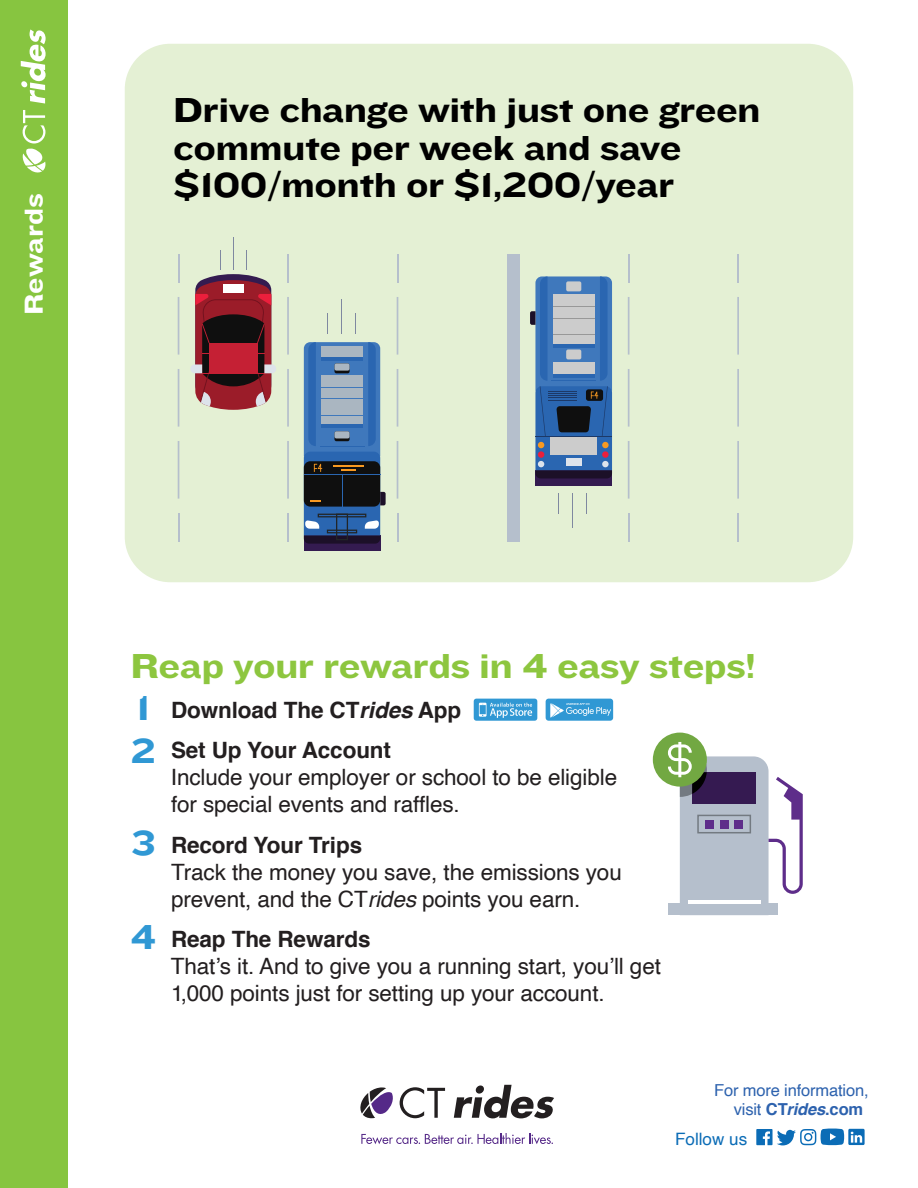
<style>
.page{position:relative;width:918px;height:1188px;background:#fff}
.page>*{position:absolute;margin:0;border:0;box-sizing:border-box;transform-origin:0 0}
.t1{font:36px/37.5px "Knockout HTF53 Heviweight";letter-spacing:-.015em;color:#000}
.t2{font:36px "Knockout HTF53 Heviweight";letter-spacing:-.015em;color:#8dc63f}
.t3{font:36px/42.8px "Knockout HTF53 Heviweight";color:#3098d4}
.t4{font:27px "Knockout HTF53 Heviweight";color:#fff}
.t5{font:22.5px/27px "Helvetica";letter-spacing:-.005em;color:#231f20}
.t6{font:700 22.5px/40.2px "Helvetica";letter-spacing:-.005em;color:#231f20}
.t7{font:17.1px "Helvetica";color:#0b6cb6}
.t8{font:16.5px/19.5px "Helvetica";letter-spacing:-.01em;color:#2d62ae}
.s1{font-style:italic}
.s2{font-weight:700}
.s3{font-weight:700;font-style:italic}
</style>
<div class="page">
<div style="left:125px;top:44px;width:728px;height:538px;background:#e4f0d4;border-radius:46px"></div>
<div style="left:0;top:0;width:68px;height:1188px;background:#87c540"></div>
<svg style="left:23px;top:110px;width:22px;height:63px"></svg>
<svg style="left:21px;top:29px;width:25px;height:75px"></svg>
<svg style="left:474px;top:699px;width:63px;height:22px"></svg>
<svg style="left:546px;top:699px;width:67px;height:22px"></svg>
<div style="left:653px;top:733px;width:54px;height:54px;background:#72a842;border-radius:50%"></div>
<hr style="left:678px;top:742px;width:3px;height:35px;background:#fff">
<svg style="left:666px;top:743px;width:137px;height:172px"></svg>
<div style="left:720px;top:820px;width:8px;height:8px;background:#5e2d8a"></div>
<div style="left:705px;top:820px;width:9px;height:8px;background:#5e2d8a"></div>
<div style="left:735px;top:820px;width:8px;height:8px;background:#5e2d8a"></div>
<svg style="left:361px;top:1133px;width:192px;height:11px"></svg>
<svg style="left:360px;top:1087px;width:33px;height:31px"></svg>
<svg style="left:400px;top:1087px;width:45px;height:31px"></svg>
<svg style="left:454px;top:1085px;width:100px;height:33px"></svg>
<svg style="left:756px;top:1129px;width:109px;height:16px"></svg>
<hr style="left:233px;top:237px;width:1px;height:33px;background:#7f88a0">
<svg style="left:190px;top:250px;width:86px;height:160px"></svg>
<div style="left:536px;top:471px;width:76px;height:15px;background:#341b50"></div>
<svg style="left:530px;top:276px;width:82px;height:202px;background:#6182aa"></svg>
<hr style="left:737px;top:513px;width:2px;height:29px;background:#b5bfcc">
<hr style="left:737px;top:297px;width:2px;height:58px;background:#b5bfcc">
<hr style="left:737px;top:369px;width:2px;height:58px;background:#b5bfcc">
<hr style="left:737px;top:441px;width:2px;height:58px;background:#b5bfcc">
<hr style="left:737px;top:254px;width:2px;height:29px;background:#b5bfcc">
<hr style="left:628px;top:513px;width:2px;height:29px;background:#b5bfcc">
<hr style="left:628px;top:297px;width:2px;height:58px;background:#b5bfcc">
<hr style="left:628px;top:369px;width:2px;height:58px;background:#b5bfcc">
<hr style="left:628px;top:441px;width:2px;height:58px;background:#b5bfcc">
<hr style="left:628px;top:254px;width:2px;height:29px;background:#b5bfcc">
<svg style="left:397px;top:513px;width:1px;height:29px"></svg>
<hr style="left:397px;top:297px;width:1px;height:58px;background:#b5bfcc">
<hr style="left:397px;top:369px;width:1px;height:58px;background:#b5bfcc">
<hr style="left:397px;top:441px;width:1px;height:58px;background:#b5bfcc">
<svg style="left:397px;top:254px;width:1px;height:29px"></svg>
<hr style="left:287px;top:513px;width:2px;height:29px;background:#b5bfcc">
<hr style="left:287px;top:297px;width:2px;height:58px;background:#b5bfcc">
<hr style="left:287px;top:369px;width:2px;height:58px;background:#b5bfcc">
<hr style="left:287px;top:441px;width:2px;height:58px;background:#b5bfcc">
<hr style="left:287px;top:254px;width:2px;height:29px;background:#b5bfcc">
<svg style="left:178px;top:513px;width:1px;height:29px"></svg>
<hr style="left:178px;top:297px;width:1px;height:58px;background:#b5bfcc">
<hr style="left:178px;top:369px;width:1px;height:58px;background:#b5bfcc">
<hr style="left:178px;top:441px;width:1px;height:58px;background:#b5bfcc">
<svg style="left:178px;top:254px;width:1px;height:29px"></svg>
<div style="left:507px;top:254px;width:12px;height:288px;background:#b5bfcc"></div>
<div style="left:304px;top:536px;width:76px;height:15px;background:#341b50"></div>
<svg style="left:304px;top:342px;width:82px;height:202px;background:#4d6b90"></svg>
<svg style="left:327px;top:313px;width:1px;height:21px"></svg>
<hr style="left:341px;top:299px;width:1px;height:35px;background:#7f88a0">
<svg style="left:355px;top:313px;width:1px;height:21px"></svg>
<svg style="left:586px;top:493px;width:1px;height:21px"></svg>
<hr style="left:572px;top:493px;width:1px;height:35px;background:#7f88a0">
<svg style="left:558px;top:493px;width:1px;height:21px"></svg>
<p class="t4" style="left:19px;top:315px;width:124px;rotate:-90deg">Rewards</p>
<h1 class="t1" style="left:173px;top:92px;width:589px">Drive change with just one green commute per week and save $100/month or $1,200/year</h1>
<h1 class="t2" style="left:130px;top:646px;width:627px">Reap your rewards in 4 easy steps!</h1>
<h1 class="t3" style="left:131px;top:687px;width:27px">1<br>2</h1>
<h1 class="t3" style="left:131px;top:822px;width:26px">3</h1>
<h1 class="t3" style="left:130px;top:917px;width:28px">4</h1>
<p class="t6" style="left:171px;top:690px;width:292px">Download The CT<span class="s1">rides</span> App<br>Set Up Your Account</p>
<p class="t5" style="left:171px;top:765px;width:448px"> Include your employer or school to be eligible for special events and raffles.</p>
<p class="t6" style="left:171px;top:825px;width:193px">Record Your Trips</p>
<p class="t5" style="left:171px;top:859px;width:452px">Track the money you save, the emissions you prevent, and the CT<span class="s1">rides</span> points you earn.</p>
<p class="t6" style="left:171px;top:919px;width:201px">Reap The Rewards</p>
<p class="t5" style="left:171px;top:953px;width:492px"> That’s it. And to give you a running start, you’ll get<br>1,000 points just for setting up your account.</p>
<p class="t8" style="left:734px;top:1081px;width:136px;text-indent:-20px">For more information, visit <span class="s2">CT</span><span class="s3">rides</span><span class="s2">.com</span></p>
<p class="t7" style="left:675px;top:1126px;width:74px">Follow us</p>
</div>
